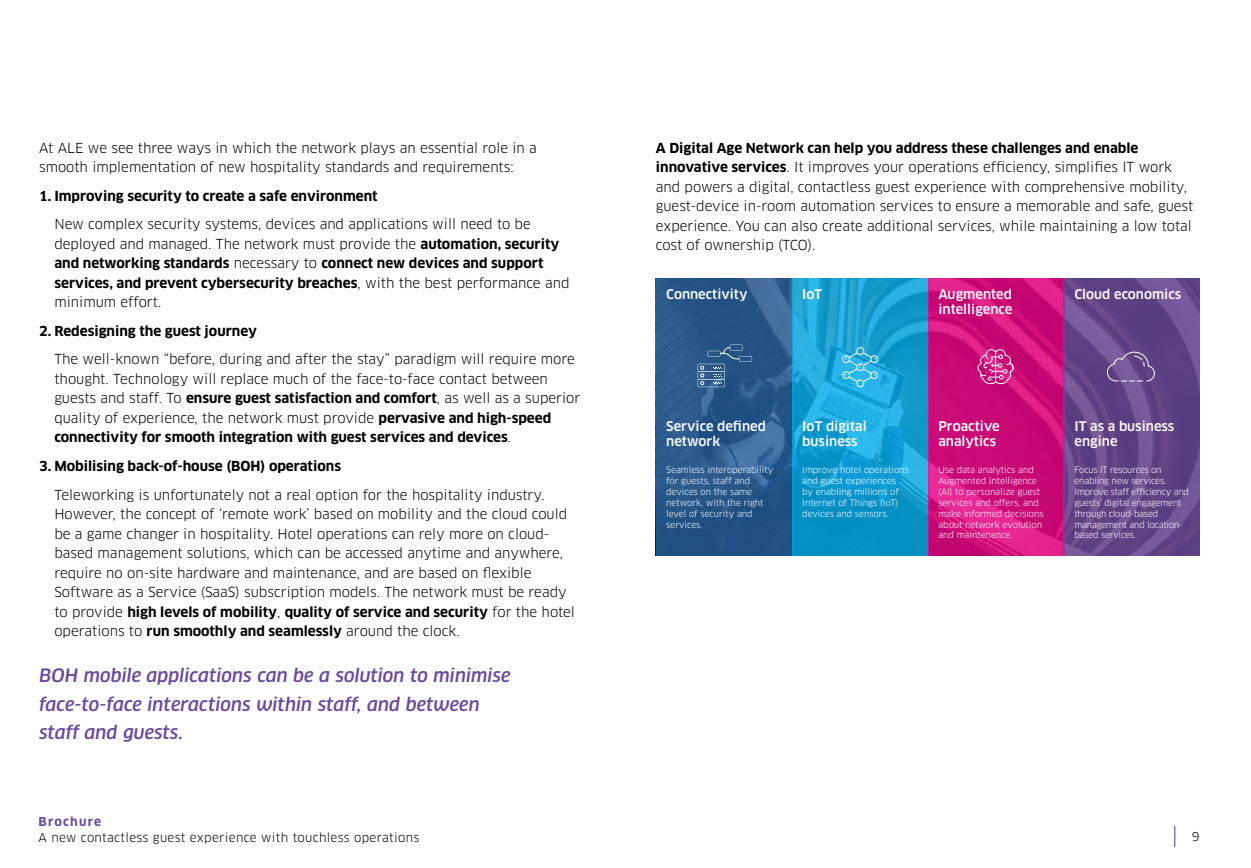
<style>
.page{position:relative;width:1251px;height:868px;background:#fff}
.page>*{position:absolute;margin:0;border:0;box-sizing:border-box;transform-origin:0 0}
.t1{font:italic 500 18px/28.5px "Clan OT";color:#6b489d}
.t2{font:13.5px/19.5px "Clan OT";color:#000}
.t3{font:700 13.5px "Clan OT";color:#000}
.t4{font:500 13.05px/14.7px "Clan OT";color:#fff}
.t5{font:500 12.9px "Clan OT";color:#fff}
.t6{font:12px "Clan OT";letter-spacing:.025em;color:#000}
.t7{font:700 12px "Clan OT";letter-spacing:.1em;color:#6b489d}
.t8{font:8.7px/10.8px "Clan OT";letter-spacing:-.005em;color:#fff}
.t9{font:8.7px/10.8px "Clan OT";letter-spacing:-.025em;color:#fff}
.s1{font-weight:700}
</style>
<div class="page">
<svg style="left:655px;top:278px;width:136px;height:277px;background:#295789"></svg>
<svg style="left:791px;top:278px;width:136px;height:277px;background:#149dd0"></svg>
<svg style="left:927px;top:278px;width:135px;height:277px;background:#c1187f"></svg>
<svg style="left:1062px;top:278px;width:136px;height:277px;background:#664588"></svg>
<svg style="left:697px;top:344px;width:55px;height:43px;background:#386290"></svg>
<div style="left:856px;top:347px;width:7px;height:7px;border:1px solid #fff;border-radius:50%"></div>
<div style="left:856px;top:379px;width:7px;height:8px;border:1px solid #fff;border-radius:50%"></div>
<div style="left:870px;top:371px;width:7px;height:7px;border:1px solid #fff;border-radius:50%"></div>
<div style="left:870px;top:355px;width:7px;height:8px;border:1px solid #fff;border-radius:50%"></div>
<svg style="left:842px;top:352px;width:33px;height:30px"></svg>
<svg style="left:977px;top:349px;width:36px;height:35px"></svg>
<svg style="left:1106px;top:352px;width:48px;height:29px"></svg>
<p class="t2" style="left:39px;top:138px;width:499px">At ALE we see three ways in which the network plays an essential role in a smooth implementation of new hospitality standards and requirements:</p>
<p class="t3" style="left:39px;top:188px;width:340px">1. Improving security to create a safe environment</p>
<p class="t2" style="left:54px;top:215px;width:516px">New complex security systems, devices and applications will need to be deployed and managed. The network must provide the <span class="s1">automation, security and networking standards</span> necessary to <span class="s1">connect new devices and support services, and prevent cybersecurity breaches</span>, with the best performance and minimum effort.</p>
<p class="t3" style="left:39px;top:323px;width:219px">2. Redesigning the guest journey</p>
<p class="t2" style="left:54px;top:349px;width:527px">The well-known “before, during and after the stay” paradigm will require more thought. Technology will replace much of the face-to-face contact between guests and staff. To <span class="s1">ensure guest satisfaction and comfort</span>, as well as a superior quality of experience, the network must provide <span class="s1">pervasive and high-speed connectivity for smooth integration with guest services and devices</span>.</p>
<p class="t3" style="left:39px;top:458px;width:303px">3. Mobilising back-of-house (BOH) operations</p>
<p class="t2" style="left:54px;top:484px;width:522px">Teleworking is unfortunately not a real option for the hospitality industry.<br>However, the concept of ‘remote work’ based on mobility and the cloud could be a game changer in hospitality. Hotel operations can rely more on cloud&shy;based management solutions, which can be accessed anytime and anywhere, require no on-site hardware and maintenance, and are based on flexible Software as a Service (SaaS) subscription models. The network must be ready to provide <span class="s1">high levels of mobility</span>, <span class="s1">quality of service and security</span> for the hotel operations to <span class="s1">run smoothly and seamlessly</span> around the clock.</p>
<h1 class="t1" style="left:39px;top:661px;width:473px">BOH mobile applications can be a solution to minimise face-to-face interactions within staff, and between staff and guests.</h1>
<p class="t2" style="left:655px;top:138px;width:539px"><span class="s1">A Digital Age Network can help you address these challenges and enable innovative services</span>. It improves your operations efficiency, simplifies IT work and powers a digital, contactless guest experience with comprehensive mobility, guest-device in-room automation services to ensure a memorable and safe, guest experience. You can also create additional services, while maintaining a low total cost of ownership (TCO).</p>
<p class="t5" style="left:666px;top:286px;width:83px">Connectivity</p>
<p class="t5" style="left:802px;top:286px;width:21px">IoT</p>
<p class="t4" style="left:938px;top:286px;width:75px;line-height:15.1px">Augmented intelligence</p>
<p class="t5" style="left:1074px;top:286px;width:108px">Cloud economics</p>
<p class="t4" style="left:666px;top:419px;width:101px">Service defined network</p>
<p class="t4" style="left:802px;top:419px;width:66px">IoT digital business</p>
<p class="t4" style="left:938px;top:419px;width:63px">Proactive analytics</p>
<p class="t4" style="left:1074px;top:419px;width:101px">IT as a business engine</p>
<p class="t8" style="left:666px;top:464px;width:108px">Seamless interoperability for guests, staff and devices on the same network, with the right level of security and services.</p>
<p class="t8" style="left:802px;top:464px;width:108px">Improve hotel operations and guest experiences by enabling millions of<br>Internet of Things (IoT) devices and sensors.</p>
<p class="t8" style="left:938px;top:464px;width:107px">Use data analytics and<br>Augmented Intelligence (AI) to personalize guest services and offers, and make informed decisions about network evolution and maintenance.</p>
<p class="t9" style="left:1074px;top:464px;width:116px">Focus IT resources on enabling new services.<br>Improve staff efficiency and guests’ digital engagement through cloud-based management and location&shy;based services.</p>
<p class="t7" style="left:38px;top:814px;width:64px">Brochure</p>
<p class="t6" style="left:38px;top:830px;width:382px">A new contactless guest experience with touchless operations</p>
<p class="t6" style="left:1191px;top:828px;width:9px">9</p>
</div>
